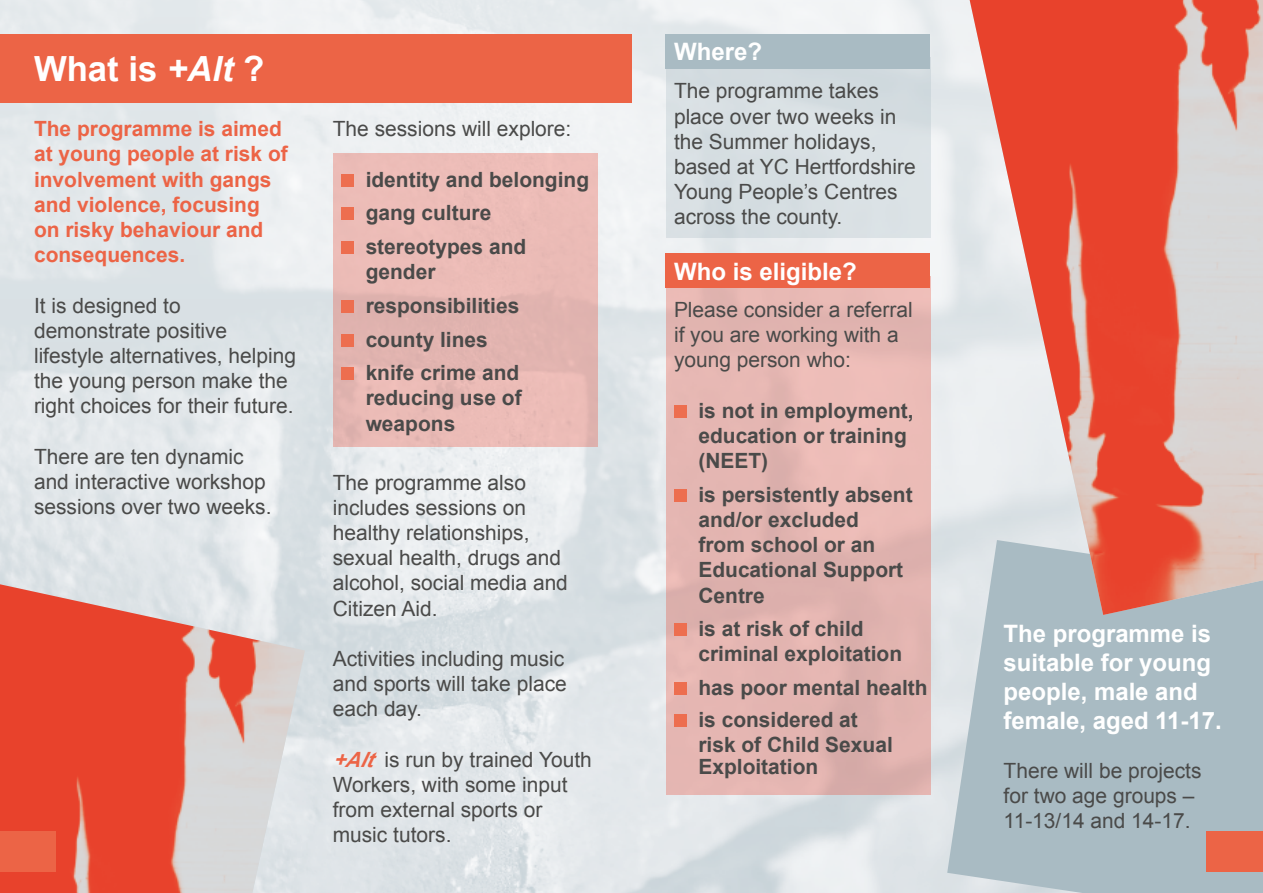
<style>
.page{position:relative;width:1263px;height:893px;background:#fff}
.page>*{position:absolute;margin:0;border:0;box-sizing:border-box;transform-origin:0 0}
.t1{font:700 34.65px "Arial";color:#fff}
.t2{font:700 24px/28.8px "Arial";color:#fff}
.t3{font:21px/25.2px "Arial";color:#4a4a49}
.t4{font:700 21px/25.2px "Arial";color:#4a4a49}
.t5{font:700 21px/25.2px "Arial";color:#ec6446}
.s1{font-style:italic}
.s2{font-weight:700;font-style:italic;color:#ec6446}
</style>
<div class="page">
<img style="left:0;top:0;width:970px;height:893px">
<img style="left:0;top:584px;width:305px;height:309px">
<svg style="left:947px;top:540px;width:316px;height:353px;background:#adbec6"></svg>
<div style="left:333px;top:153px;width:264px;height:293px;background:linear-gradient(to right,#e8b9b4,#e9bab5)"></div>
<div style="left:0;top:34px;width:631px;height:68px;background:#ec6446"></div>
<div style="left:0;top:831px;width:56px;height:41px;background:#ec6446"></div>
<div style="left:1206px;top:831px;width:57px;height:41px;background:#ec6446"></div>
<div style="left:341px;top:174px;width:13px;height:13px;background:#ed6e4f"></div>
<div style="left:341px;top:207px;width:13px;height:13px;background:#ed6e4f"></div>
<div style="left:341px;top:241px;width:13px;height:13px;background:#ed6e4f"></div>
<div style="left:341px;top:300px;width:13px;height:13px;background:#ed6e4f"></div>
<div style="left:341px;top:334px;width:13px;height:13px;background:#ed6e4f"></div>
<div style="left:341px;top:367px;width:13px;height:13px;background:#ed6e4f"></div>
<div style="left:666px;top:57px;width:265px;height:181px;background:#d8dfe3"></div>
<div style="left:666px;top:276px;width:265px;height:519px;background:#e4b6b2"></div>
<div style="left:665px;top:34px;width:265px;height:34px;background:#a9bbc3"></div>
<div style="left:665px;top:254px;width:265px;height:34px;background:#ec6446"></div>
<div style="left:674px;top:405px;width:13px;height:13px;background:#ed6e4f"></div>
<div style="left:674px;top:489px;width:13px;height:13px;background:#ed6e4f"></div>
<div style="left:674px;top:623px;width:13px;height:13px;background:#ed6e4f"></div>
<div style="left:674px;top:682px;width:13px;height:13px;background:#ed6e4f"></div>
<div style="left:674px;top:714px;width:13px;height:13px;background:#ed6e4f"></div>
<img style="left:970px;top:0;width:293px;height:615px">
<h1 class="t1" style="left:34px;top:46px;width:232px">What is <span class="s1">+Alt</span> ?</h1>
<p class="t5" style="left:34px;top:117px;width:255px">The programme is aimed at young people at risk of involvement with gangs and violence, focusing on risky behaviour and consequences.</p>
<p class="t3" style="left:34px;top:293px;width:263px">It is designed to demonstrate positive lifestyle alternatives, helping the young person make the right choices for their future.</p>
<p class="t3" style="left:34px;top:444px;width:239px">There are ten dynamic and interactive workshop sessions over two weeks.</p>
<p class="t3" style="left:333px;top:116px;width:240px">The sessions will explore:</p>
<p class="t4" style="left:366px;top:163px;width:225px;line-height:33.8px">identity and belonging gang culture stereotypes and</p>
<p class="t4" style="left:366px;top:256px;width:155px;line-height:33.8px">gender responsibilities county lines knife crime and</p>
<p class="t4" style="left:366px;top:386px;width:157px">reducing use of weapons</p>
<p class="t3" style="left:333px;top:470px;width:237px">The programme also includes sessions on healthy relationships, sexual health, drugs and alcohol, social media and<br>Citizen Aid.</p>
<p class="t3" style="left:333px;top:646px;width:236px;text-align:justify">Activities including music and sports will take place each day.</p>
<p class="t3" style="left:333px;top:747px;width:261px"><span class="s2">+Alt</span> is run by trained Youth<br>Workers, with some input from external sports or music tutors.</p>
<p class="t2" style="left:674px;top:38px;width:90px">Where?</p>
<p class="t3" style="left:674px;top:79px;width:243px">The programme takes place over two weeks in the Summer holidays, based at YC Hertfordshire<br>Young People’s Centres across the county.</p>
<p class="t2" style="left:674px;top:258px;width:184px">Who is eligible?</p>
<p class="t3" style="left:674px;top:297px;width:240px">Please consider a referral if you are working with a young person who:</p>
<p class="t4" style="left:698px;top:398px;width:217px">is not in employment, education or training (NEET)</p>
<p class="t4" style="left:698px;top:482px;width:216px">is persistently absent and/or excluded<br>from school or an<br>Educational Support<br>Centre</p>
<p class="t4" style="left:698px;top:617px;width:205px">is at risk of child criminal exploitation</p>
<p class="t4" style="left:698px;top:673px;width:231px;line-height:31.7px">has poor mental health is considered at</p>
<p class="t4" style="left:698px;top:734px;width:196px;line-height:22.5px">risk of Child Sexual<br>Exploitation</p>
<p class="t2" style="left:1003px;top:620px;width:220px">The programme is suitable for young people, male and female, aged 11-17.</p>
<p class="t3" style="left:1003px;top:758px;width:199px">There will be projects for two age groups –<br>11-13/14 and 14-17.</p>
</div>
